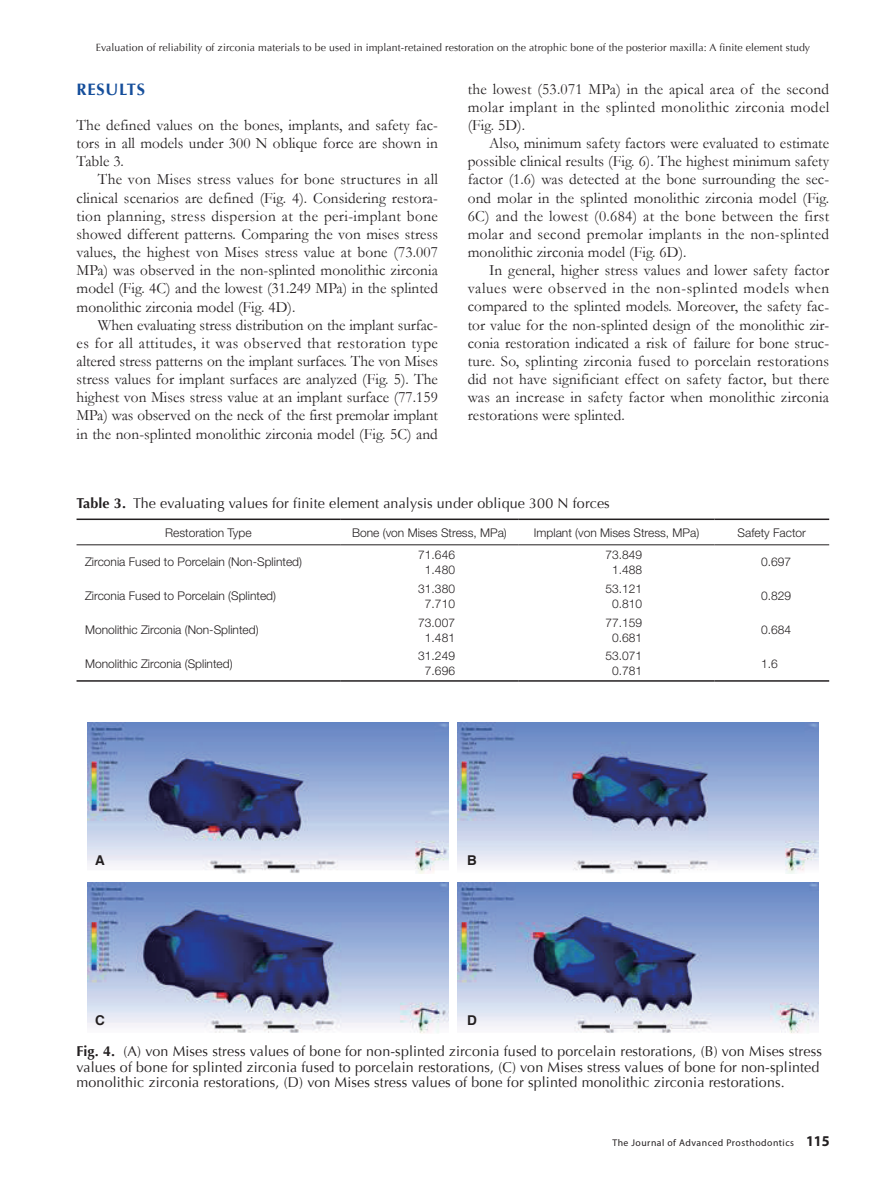
<style>
.page{position:relative;width:893px;height:1191px;background:#fff}
.page>*{position:absolute;margin:0;border:0;box-sizing:border-box;transform-origin:0 0}
.t1{font:700 16.5px "Optima";letter-spacing:.05em;color:#154e9b}
.t2{font:15.75px/18.1px "Garamond";letter-spacing:.005em;color:#231f20;text-align:justify}
.t3{font:14.25px/15.8px "Optima";letter-spacing:.01em;color:#231f20}
.t4{font:700 13.5px "Helvetica";color:#231f20}
.t5{font:300 12px/15px "Helvetica Neue LT Pro";color:#231f20;text-align:center}
.t6{font:10.5px "Optima";letter-spacing:.01em;color:#231f20}
.t7{font:9.75px "Myriad Pro";letter-spacing:.05em;color:#231f20}
.s1{font-weight:700}
.s2{font-weight:700;font-size:15px}
</style>
<div class="page">
<hr style="left:77px;top:518px;width:263px;height:2px;background:#231f20">
<hr style="left:340px;top:518px;width:179px;height:2px;background:#231f20">
<hr style="left:519px;top:518px;width:195px;height:2px;background:#231f20">
<hr style="left:714px;top:518px;width:115px;height:2px;background:#231f20">
<hr style="left:77px;top:680px;width:263px;height:1px;background:#231f20">
<hr style="left:340px;top:680px;width:179px;height:1px;background:#231f20">
<hr style="left:519px;top:680px;width:195px;height:1px;background:#231f20">
<hr style="left:714px;top:680px;width:115px;height:1px;background:#231f20">
<hr style="left:77px;top:544px;width:263px;height:1px;background:#231f20">
<hr style="left:340px;top:544px;width:179px;height:1px;background:#231f20">
<hr style="left:519px;top:544px;width:195px;height:1px;background:#231f20">
<hr style="left:714px;top:544px;width:115px;height:1px;background:#231f20">
<img style="left:87px;top:722px;width:362px;height:151px">
<img style="left:457px;top:722px;width:362px;height:151px">
<img style="left:87px;top:882px;width:362px;height:151px">
<img style="left:457px;top:882px;width:362px;height:151px">
<p class="t6" style="left:96px;top:42px;width:716px">Evaluation of reliability of zirconia materials to be used in implant-retained restoration on the atrophic bone of the posterior maxilla: A finite element study</p>
<p class="t1" style="left:77px;top:79px;width:70px">RESULTS</p>
<p class="t2" style="left:77px;top:115px;width:363px">The defined values on the bones, implants, and safety fac&shy;tors in all models under 300 N oblique force are shown in Table 3.</p>
<p class="t2" style="left:77px;top:170px;width:363px;text-indent:21px">The von Mises stress values for bone structures in all clinical scenarios are defined (Fig. 4). Considering restora&shy;tion planning, stress dispersion at the peri-implant bone showed different patterns. Comparing the von mises stress values, the highest von Mises stress value at bone (73.007<br>MPa) was observed in the non-splinted monolithic zirconia model (Fig. 4C) and the lowest (31.249 MPa) in the splinted monolithic zirconia model (Fig. 4D).</p>
<p class="t2" style="left:77px;top:315px;width:363px;text-indent:21px">When evaluating stress distribution on the implant surfac&shy;es for all attitudes, it was observed that restoration type altered stress patterns on the implant surfaces. The von Mises stress values for implant surfaces are analyzed (Fig. 5). The highest von Mises stress value at an implant surface (77.159<br>MPa) was observed on the neck of the first premolar implant in the non-splinted monolithic zirconia model (Fig. 5C) and</p>
<p class="t2" style="left:468px;top:79px;width:363px">the lowest (53.071 MPa) in the apical area of the second molar implant in the splinted monolithic zirconia model (Fig. 5D).</p>
<p class="t2" style="left:468px;top:134px;width:363px;text-indent:21px">Also, minimum safety factors were evaluated to estimate possible clinical results (Fig. 6). The highest minimum safety factor (1.6) was detected at the bone surrounding the sec&shy;ond molar in the splinted monolithic zirconia model (Fig.<br>6C) and the lowest (0.684) at the bone between the first molar and second premolar implants in the non-splinted monolithic zirconia model (Fig. 6D).</p>
<p class="t2" style="left:468px;top:261px;width:363px;text-indent:21px">In general, higher stress values and lower safety factor values were observed in the non-splinted models when compared to the splinted models. Moreover, the safety fac&shy;tor value for the non-splinted design of the monolithic zir&shy;conia restoration indicated a risk of failure for bone struc&shy;ture. So, splinting zirconia fused to porcelain restorations did not have significiant effect on safety factor, but there was an increase in safety factor when monolithic zirconia restorations were splinted.</p>
<p class="t3" style="left:77px;top:495px;width:535px"><span class="s1">Table 3.</span> The evaluating values for finite element analysis under oblique 300 N forces</p>
<p class="t5" style="left:165px;top:524px;width:88px">Restoration Type</p>
<p class="t5" style="left:352px;top:524px;width:156px">Bone (von Mises Stress, MPa)</p>
<p class="t5" style="left:534px;top:524px;width:167px">Implant (von Mises Stress, MPa)</p>
<p class="t5" style="left:737px;top:524px;width:70px">Safety Factor</p>
<p class="t5" style="left:85px;top:554px;width:218px">Zirconia Fused to Porcelain (Non-Splinted)</p>
<p class="t5" style="left:418px;top:546px;width:38px">71.646<br>1.480</p>
<p class="t5" style="left:605px;top:546px;width:38px">73.849<br>1.488</p>
<p class="t5" style="left:761px;top:554px;width:32px">0.697</p>
<p class="t5" style="left:85px;top:588px;width:192px">Zirconia Fused to Porcelain (Splinted)</p>
<p class="t5" style="left:418px;top:580px;width:38px">31.380<br>7.710</p>
<p class="t5" style="left:605px;top:580px;width:38px">53.121<br>0.810</p>
<p class="t5" style="left:761px;top:588px;width:32px">0.829</p>
<p class="t5" style="left:85px;top:622px;width:175px">Monolithic Zirconia (Non-Splinted)</p>
<p class="t5" style="left:418px;top:614px;width:38px">73.007<br>1.481</p>
<p class="t5" style="left:605px;top:614px;width:38px">77.159<br>0.681</p>
<p class="t5" style="left:761px;top:622px;width:32px">0.684</p>
<p class="t5" style="left:85px;top:656px;width:149px">Monolithic Zirconia (Splinted)</p>
<p class="t5" style="left:418px;top:648px;width:38px">31.249<br>7.696</p>
<p class="t5" style="left:605px;top:648px;width:38px">53.071<br>0.781</p>
<p class="t5" style="left:761px;top:656px;width:18px">1.6</p>
<p class="t4" style="left:95px;top:851px;width:11px">A</p>
<p class="t4" style="left:467px;top:851px;width:11px">B</p>
<p class="t4" style="left:95px;top:1012px;width:11px">C</p>
<p class="t4" style="left:467px;top:1012px;width:11px">D</p>
<p class="t3" style="left:77px;top:1043px;width:747px"><span class="s1">Fig. 4.</span> (A) von Mises stress values of bone for non-splinted zirconia fused to porcelain restorations, (B) von Mises stress values of bone for splinted zirconia fused to porcelain restorations, (C) von Mises stress values of bone for non-splinted monolithic zirconia restorations, (D) von Mises stress values of bone for splinted monolithic zirconia restorations.</p>
<p class="t7" style="left:612px;top:1136px;width:219px">The Journal of Advanced Prosthodontics <span class="s2">115</span></p>
</div>
